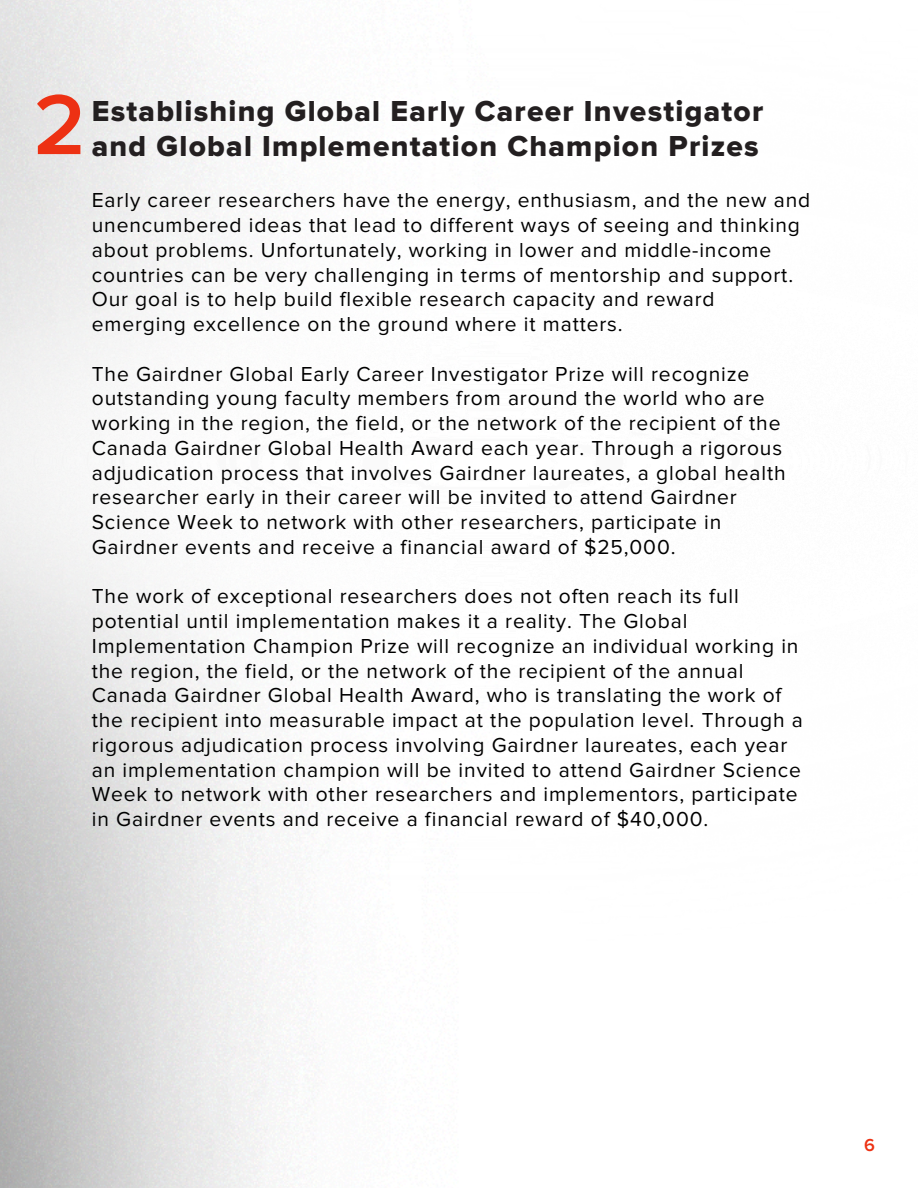
<style>
.page{position:relative;width:918px;height:1188px;background:#fff}
.page>*{position:absolute;margin:0;border:0;box-sizing:border-box;transform-origin:0 0}
.t1{font:600 88.2px "Proxima Nova";color:#ed3113}
.t2{font:30px "Proxima Nova Extrabld";letter-spacing:.04em;color:#231f20}
.t3{font:21px/24.8px "Proxima Nova";letter-spacing:.04em;color:#000}
.t4{font:600 18px "Proxima Nova";color:#ed3113}
</style>
<div class="page">
<p class="t1" style="left:33px;top:84px;width:54px">2</p>
<p class="t2" style="left:92px;top:97px;width:673px">Establishing Global Early Career Investigator</p>
<p class="t2" style="left:92px;top:132px;width:668px">and Global Implementation Champion Prizes</p>
<p class="t3" style="left:92px;top:189px;width:720px">Early career researchers have the energy, enthusiasm, and the new and unencumbered ideas that lead to different ways of seeing and thinking about problems. Unfortunately, working in lower and middle-income countries can be very challenging in terms of mentorship and support.<br>Our goal is to help build flexible research capacity and reward emerging excellence on the ground where it matters.</p>
<p class="t3" style="left:92px;top:362px;width:695px">The Gairdner Global Early Career Investigator Prize will recognize outstanding young faculty members from around the world who are working in the region, the field, or the network of the recipient of the Canada Gairdner Global Health Award each year. Through a rigorous adjudication process that involves Gairdner laureates, a global health researcher early in their career will be invited to attend Gairdner Science Week to network with other researchers, participate in Gairdner events and receive a financial award of $25,000.</p>
<h1 class="t3" style="left:92px;top:585px;width:713px">The work of exceptional researchers does not often reach its full potential until implementation makes it a reality. The Global Implementation Champion Prize will recognize an individual working in the region, the field, or the network of the recipient of the annual Canada Gairdner Global Health Award, who is translating the work of the recipient into measurable impact at the population level. Through a rigorous adjudication process involving Gairdner laureates, each year an implementation champion will be invited to attend Gairdner Science Week to network with other researchers and implementors, participate in Gairdner events and receive a financial reward of $40,000.</h1>
<p class="t4" style="left:864px;top:1137px;width:12px">6</p>
</div>
